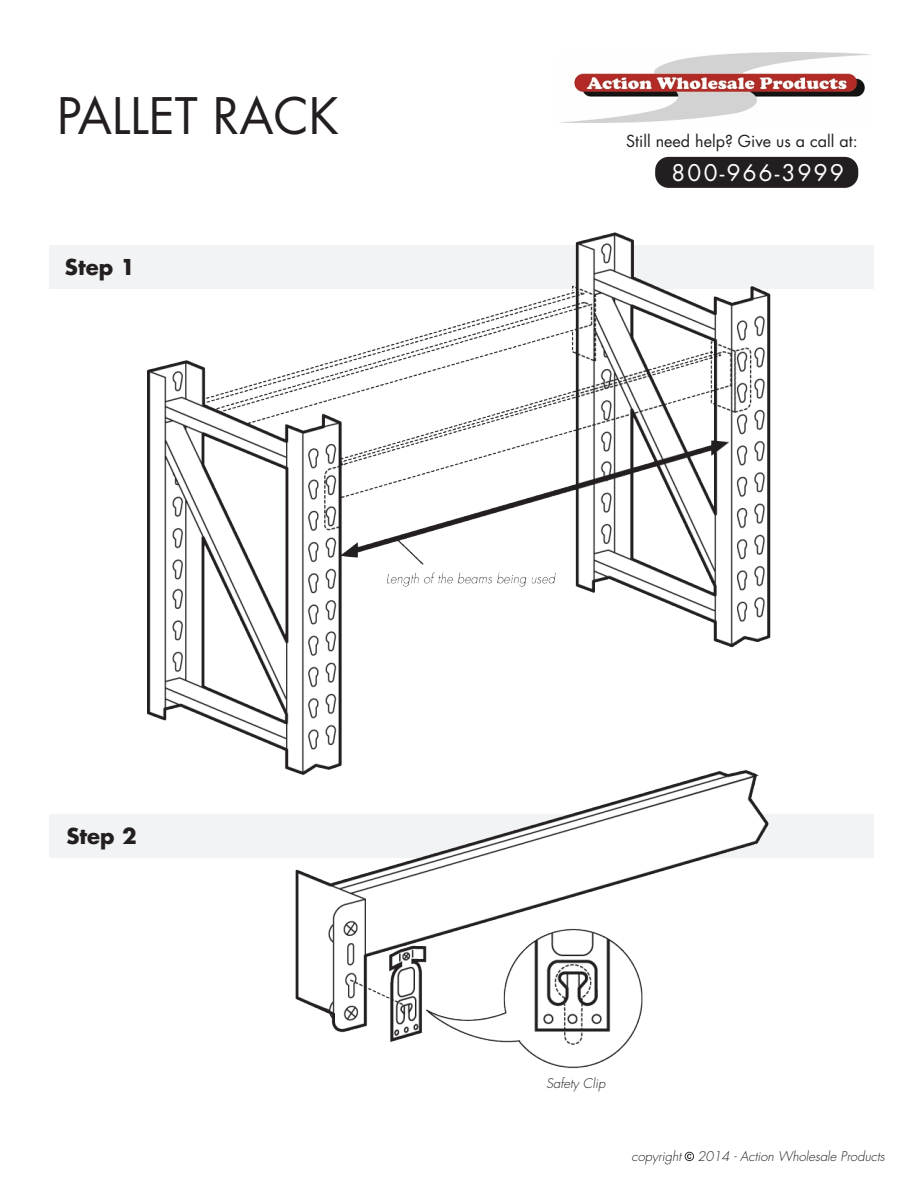
<style>
.page{position:relative;width:918px;height:1188px;background:#fff}
.page>*{position:absolute;margin:0;border:0;box-sizing:border-box;transform-origin:0 0}
.t1{font:48.9px "Futura Std";color:#231f20}
.t2{font:22.35px "Futura Std";letter-spacing:.1em;color:#fff}
.t3{font:700 21.3px "Futura Std";color:#231f20}
.t4{font:16.2px "Futura Std";color:#231f20}
.t5{font:italic 300 13.05px "Futura Std";color:#231f20}
</style>
<div class="page">
<div style="left:49px;top:245px;width:825px;height:43px;background:#f2f3f4"></div>
<div style="left:49px;top:815px;width:825px;height:43px;background:#f2f3f4"></div>
<img style="left:574px;top:53px;width:297px;height:30px">
<img style="left:148px;top:83px;width:726px;height:1079px">
<h1 class="t1" style="left:57px;top:85px;width:283px">PALLET RACK</h1>
<h3 class="t3" style="left:65px;top:252px;width:72px">Step 1</h3>
<p class="t4" style="left:626px;top:130px;width:233px">Still need help? Give us a call at:</p>
<h2 class="t2" style="left:672px;top:159px;width:174px">800-966-3999</h2>
<h3 class="t3" style="left:66px;top:822px;width:72px">Step 2</h3>
<p class="t5" style="left:546px;top:1075px;width:61px">Safety Clip</p>
<p class="t5" style="left:631px;top:1148px;width:255px">copyright 2014 - Action Wholesale Products</p>
</div>
